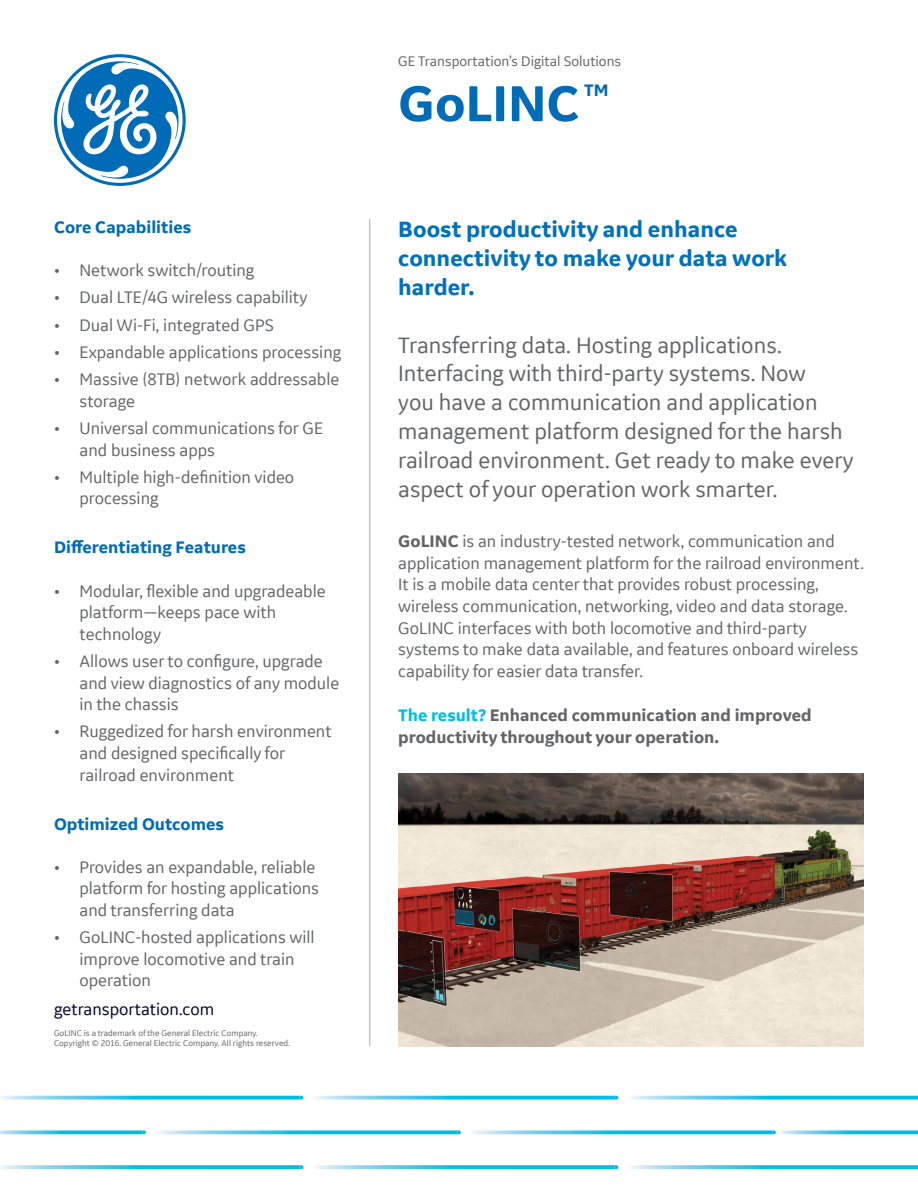
<style>
.page{position:relative;width:918px;height:1188px;background:#fff}
.page>*{position:absolute;margin:0;border:0;box-sizing:border-box;transform-origin:0 0}
.t1{font:700 54px "GE Inspira Sans";color:#006cb7}
.t2{font:24px/28.8px "GE Inspira Sans";color:#636466}
.t3{font:700 24px/28.8px "GE Inspira Sans";color:#0072bc}
.t4{font:18px/21.6px "GE Inspira Sans";color:#636466}
.t5{font:700 18px/21.6px "GE Inspira Sans";color:#636466}
.t6{font:700 18px "GE Inspira Sans";color:#006cb7}
.t7{font:18px "GE Inspira Sans";color:#003}
.t8{font:15px "GE Inspira Sans";color:#636466}
.t9{font:9px/10.8px "GE Inspira Sans";color:#636466}
.s1{font-weight:700}
.s2{color:#00bce7}
</style>
<div class="page">
<svg style="left:54px;top:54px;width:132px;height:132px"></svg>
<img style="left:398px;top:773px;width:466px;height:273px">
<hr style="left:370px;top:219px;width:1px;height:827px;background:#a9abac">
<img style="left:0;top:1165px;width:918px;height:4px">
<svg style="left:300px;top:1165px;width:3px;height:4px"></svg>
<svg style="left:615px;top:1165px;width:3px;height:4px"></svg>
<img style="left:0;top:1096px;width:918px;height:4px">
<svg style="left:300px;top:1096px;width:3px;height:4px"></svg>
<svg style="left:615px;top:1096px;width:3px;height:4px"></svg>
<img style="left:0;top:1130px;width:918px;height:4px">
<svg style="left:142px;top:1130px;width:4px;height:4px"></svg>
<svg style="left:457px;top:1130px;width:4px;height:4px"></svg>
<svg style="left:772px;top:1130px;width:4px;height:4px"></svg>
<p class="t6" style="left:54px;top:216px;width:139px">Core Capabilities</p>
<p class="t4" style="left:54px;top:259px;width:202px">• Network switch/routing</p>
<p class="t4" style="left:54px;top:286px;width:255px">• Dual LTE/4G wireless capability</p>
<p class="t4" style="left:54px;top:313px;width:221px">• Dual Wi-Fi, integrated GPS</p>
<p class="t4" style="left:54px;top:341px;width:289px">• Expandable applications processing</p>
<p class="t4" style="left:80px;top:368px;width:261px;text-indent:-26px">• Massive (8TB) network addressable storage</p>
<p class="t4" style="left:80px;top:417px;width:245px;text-indent:-26px">• Universal communications for GE and business apps</p>
<p class="t4" style="left:80px;top:466px;width:216px;text-indent:-26px">• Multiple high-definition video processing</p>
<p class="t6" style="left:54px;top:537px;width:193px">Differentiating Features</p>
<p class="t4" style="left:80px;top:579px;width:248px;text-indent:-26px">• Modular, flexible and upgradeable platform—keeps pace with technology</p>
<p class="t4" style="left:80px;top:650px;width:261px;text-indent:-26px">• Allows user to configure, upgrade and view diagnostics of any module in the chassis</p>
<p class="t4" style="left:80px;top:720px;width:254px;text-indent:-26px">• Ruggedized for harsh environment and designed specifically for railroad environment</p>
<p class="t6" style="left:54px;top:813px;width:172px">Optimized Outcomes</p>
<p class="t4" style="left:80px;top:856px;width:241px;text-indent:-26px">• Provides an expandable, reliable platform for hosting applications and transferring data</p>
<p class="t4" style="left:80px;top:926px;width:237px;text-indent:-26px">• GoLINC-hosted applications will improve locomotive and train operation</p>
<p class="t7" style="left:54px;top:999px;width:162px">getransportation.com</p>
<p class="t9" style="left:54px;top:1027px;width:237px">GoLINC is a trademark of the General Electric Company.<br>Copyright © 2016. General Electric Company. All rights reserved.</p>
<p class="t8" style="left:398px;top:52px;width:224px">GE Transportation’s Digital Solutions</p>
<p class="t6" style="left:584px;top:80px;width:26px">TM</p>
<h1 class="t1" style="left:398px;top:71px;width:183px">GoLINC</h1>
<h2 class="t3" style="left:398px;top:215px;width:390px">Boost productivity and enhance connectivity to make your data work harder.</h2>
<p class="t2" style="left:398px;top:330px;width:457px">Transferring data. Hosting applications.<br>Interfacing with third-party systems. Now<br>you have a communication and application management platform designed for the harsh railroad environment. Get ready to make every aspect of your operation work smarter.</p>
<p class="t4" style="left:398px;top:530px;width:467px"><span class="s1">GoLINC</span> is an industry-tested network, communication and application management platform for the railroad environment.<br>It is a mobile data center that provides robust processing, wireless communication, networking, video and data storage.<br>GoLINC interfaces with both locomotive and third-party systems to make data available, and features onboard wireless capability for easier data transfer.</p>
<p class="t5" style="left:398px;top:704px;width:415px"><span class="s2">The result?</span> Enhanced communication and improved productivity throughout your operation.</p>
</div>
